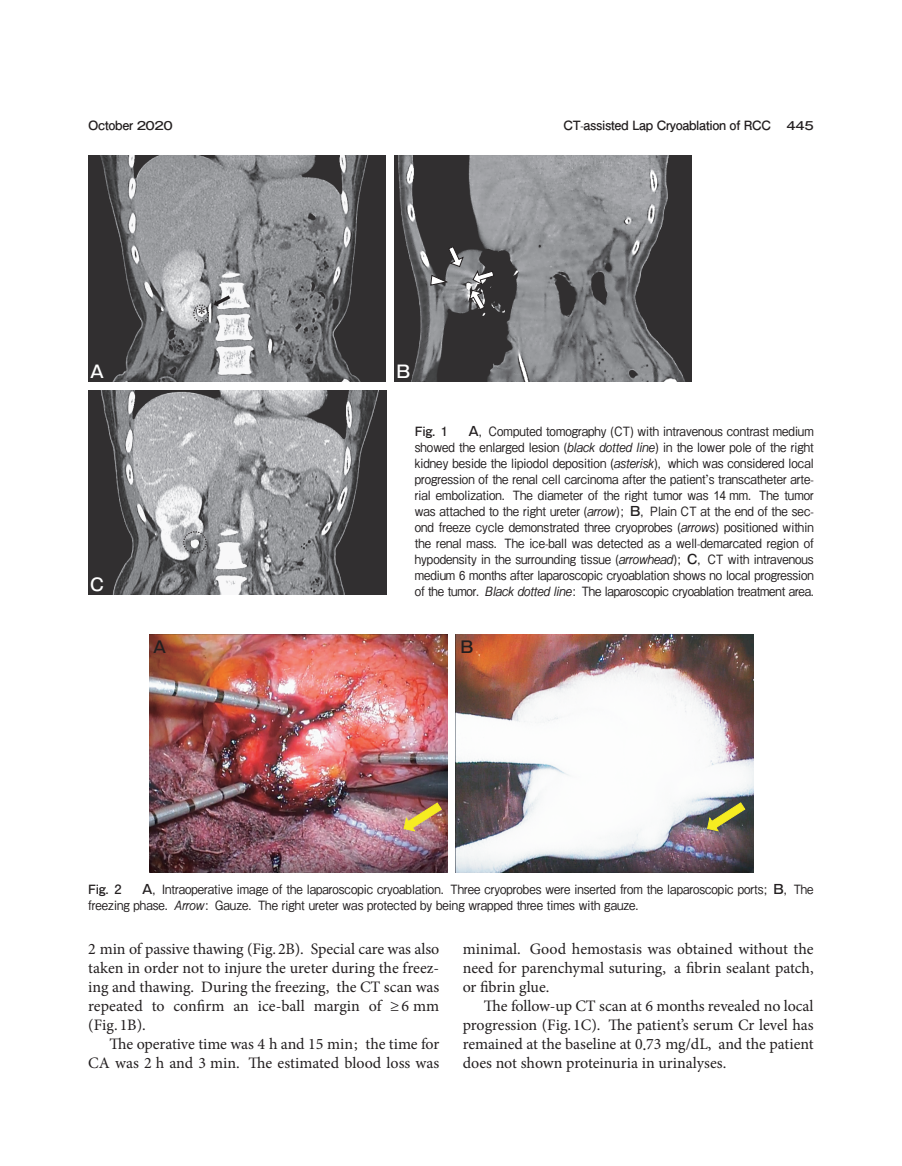
<style>
.page{position:relative;width:902px;height:1166px;background:#fff}
.page>*{position:absolute;margin:0;border:0;box-sizing:border-box;transform-origin:0 0}
.t1{font:500 16.95px "Gothic MB101 Pr 6 N";color:#fff}
.t2{font:15.9px/19.2px "Minion Pro";letter-spacing:-.005em;color:#231f20;text-align:justify}
.t3{font:500 15.9px "Gothic MB101 Pr 6 N";color:#231f20}
.t4{font:500 12.75px/15.9px "Gothic BBB Pr 6 N";color:#231f20;scale:.9 1}
.t5{font:700 12.75px "Futo Go B101 Pr 6 N";letter-spacing:-.03em;color:#231f20}
.t6{font:500 11.1px "Gothic BBB Pr 6 N";color:#231f20}
.s1{font-family:"Gothic MB101 Pr 6 N";font-weight:500;font-size:11.25px}
.s2{font-family:"Ryumin Pr 6 N";font-weight:300}
.s3{font-family:"Gothic MB101 Pr 6 N"}
.s4{font-family:"Futo Min A101 Pr 6 N";font-weight:700}
.s5{font-family:"Arial";font-weight:400}
</style>
<div class="page">
<img style="left:88px;top:155px;width:298px;height:226px">
<svg style="left:214px;top:295px;width:16px;height:11px"></svg>
<div style="left:193px;top:304px;width:16px;height:18px;border:1px dashed #231f20;border-radius:50%"></div>
<img style="left:394px;top:155px;width:297px;height:226px">
<svg style="left:430px;top:245px;width:64px;height:65px;background:#6e6e70"></svg>
<img style="left:88px;top:390px;width:298px;height:204px">
<div style="left:183px;top:531px;width:24px;height:22px;border:1px dashed #231f20;border-radius:50%"></div>
<img style="left:149px;top:634px;width:298px;height:237px">
<svg style="left:403px;top:801px;width:39px;height:31px"></svg>
<img style="left:456px;top:634px;width:297px;height:238px">
<svg style="left:706px;top:801px;width:40px;height:30px"></svg>
<p class="t5" style="left:88px;top:115px;width:86px">October <span class="s1">2020</span></p>
<p class="t5" style="left:563px;top:115px;width:251px">CT<span class="s2">-</span>assisted Lap Cryoablation of RCC <span class="s1">445</span></p>
<p class="t6" style="left:196px;top:302px;width:13px">＊</p>
<h1 class="t1" style="left:90px;top:357px;width:15px">A</h1>
<h1 class="t1" style="left:396px;top:357px;width:15px">B</h1>
<h1 class="t1" style="left:90px;top:570px;width:15px">C</h1>
<p class="t4" style="left:415px;top:422px;width:445px;text-align:justify;text-indent:54px"><span class="s3">A</span>, Computed tomography (CT) with intravenous contrast medium showed the enlarged lesion (black dotted line) in the lower pole of the right kidney beside the lipiodol deposition (asterisk), which was considered local progression of the renal cell carcinoma after the patient<span class="s4">ʼ</span>s transcatheter arte&shy;rial embolization. The diameter of the right tumor was <span class="s5">14</span> mm. The tumor was attached to the right ureter (arrow); <span class="s3">B</span>, Plain CT at the end of the sec&shy;ond freeze cycle demonstrated three cryoprobes (arrows) positioned within the renal mass. The ice<span class="s2">-</span>ball was detected as a well<span class="s2">-</span>demarcated region of hypodensity in the surrounding tissue (arrowhead); <span class="s3">C</span>, CT with intravenous medium <span class="s5">6</span> months after laparoscopic cryoablation shows no local progression of the tumor. Black dotted line: The laparoscopic cryoablation treatment area.</p>
<p class="t5" style="left:415px;top:421px;width:35px">Fig. 1</p>
<p class="t3" style="left:153px;top:633px;width:15px">A</p>
<p class="t3" style="left:460px;top:633px;width:15px">B</p>
<p class="t4" style="left:88px;top:880px;width:807px;text-indent:54px"><span class="s3">A</span>, Intraoperative image of the laparoscopic cryoablation. Three cryoprobes were inserted from the laparoscopic ports; <span class="s3">B</span>, The freezing phase. Arrow: Gauze. The right ureter was protected by being wrapped three times with gauze.</p>
<p class="t5" style="left:88px;top:878px;width:35px">Fig. 2</p>
<p class="t2" style="left:88px;top:938px;width:352px">2 min of passive thawing (Fig. 2B). Special care was also taken in order not to injure the ureter during the freez&shy;ing and thawing. During the freezing, the CT scan was repeated to confirm an ice-ball margin of ≥ 6 mm (Fig. 1B).</p>
<p class="t2" style="left:88px;top:1034px;width:352px;text-align:right">The operative time was 4 h and 15 min; the time for<br>CA was 2 h and 3 min. The estimated blood loss was</p>
<p class="t2" style="left:462px;top:938px;width:352px">minimal. Good hemostasis was obtained without the need for parenchymal suturing, a fibrin sealant patch, or fibrin glue.</p>
<p class="t2" style="left:462px;top:996px;width:352px;text-indent:21px">The follow-up CT scan at 6 months revealed no local progression (Fig. 1C). The patient’s serum Cr level has remained at the baseline at 0<span class="s4">.</span>73 mg/dL, and the patient does not shown proteinuria in urinalyses.</p>
</div>
